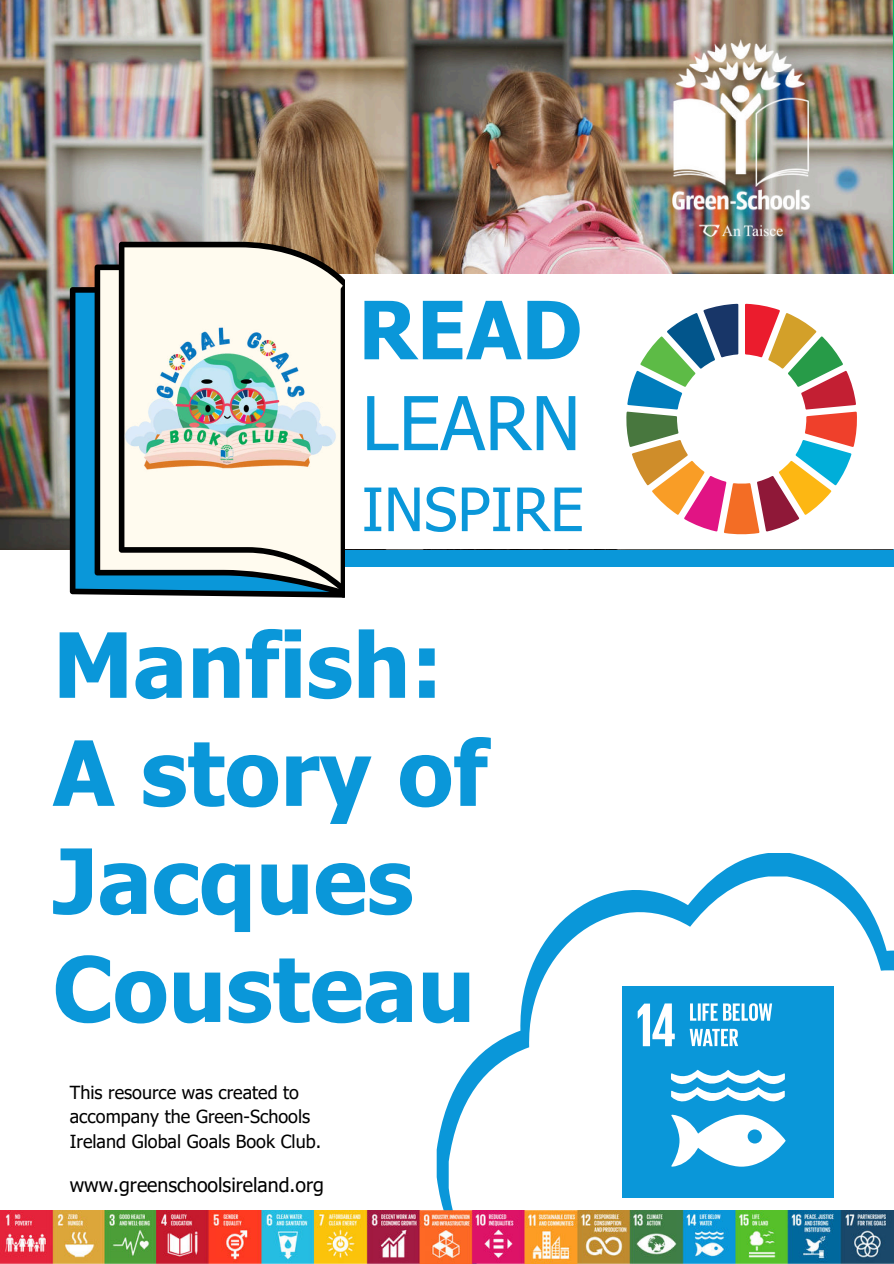
<style>
.page{position:relative;width:894px;height:1264px;background:#fff}
.page>*{position:absolute;margin:0;border:0;box-sizing:border-box;transform-origin:0 0}
.t1{font:700 90px/108px "Tahoma";color:#0a97d9}
.t2{font:700 80.4px "Tahoma";color:#0a97d9}
.t3{font:74.25px "Tahoma";color:#0a97d9}
.t4{font:60px "Tahoma";color:#0a97d9}
.t5{font:19.5px "Tahoma";color:#000}
.t6{font:18px/24.8px "Tahoma";color:#000}
</style>
<div class="page">
<div style="left:311px;top:292px;width:582px;height:275px;background:#0a97d9"></div>
<img style="left:0;top:0;width:892px;height:549px">
<div style="left:293px;top:274px;width:600px;height:275px;background:#fff"></div>
<svg style="left:70px;top:287px;width:25px;height:308px;background:#076fa0"></svg>
<svg style="left:95px;top:264px;width:24px;height:331px;fill:#fffbef"></svg>
<svg style="left:119px;top:242px;width:221px;height:355px;fill:#fffbef"></svg>
<svg style="left:340px;top:242px;width:4px;height:355px"></svg>
<img style="left:116px;top:297px;width:228px;height:229px">
<svg style="left:626px;top:303px;width:231px;height:231px"></svg>
<svg style="left:436px;top:853px;width:405px;height:357px"></svg>
<div style="left:448px;top:876px;width:445px;height:387px;background:#fff"></div>
<div style="left:622px;top:985px;width:211px;height:212px;background:#0a97d9"></div>
<svg style="left:637px;top:1003px;width:149px;height:164px"></svg>
<img style="left:0;top:1210px;width:893px;height:53px">
<img style="left:646px;top:24px;width:191px;height:231px">
<h2 class="t2" style="left:358px;top:274px;width:225px">READ</h2>
<h3 class="t3" style="left:361px;top:373px;width:220px">LEARN</h3>
<h3 class="t4" style="left:361px;top:469px;width:223px">INSPIRE</h3>
<h1 class="t1" style="left:53px;top:614px;width:436px">Manfish:<br>A story of<br>Jacques<br>Cousteau</h1>
<p class="t6" style="left:70px;top:1080px;width:253px">This resource was created to accompany the Green-Schools<br>Ireland Global Goals Book Club.</p>
<p class="t5" style="left:70px;top:1172px;width:255px">www.greenschoolsireland.org</p>
</div>
